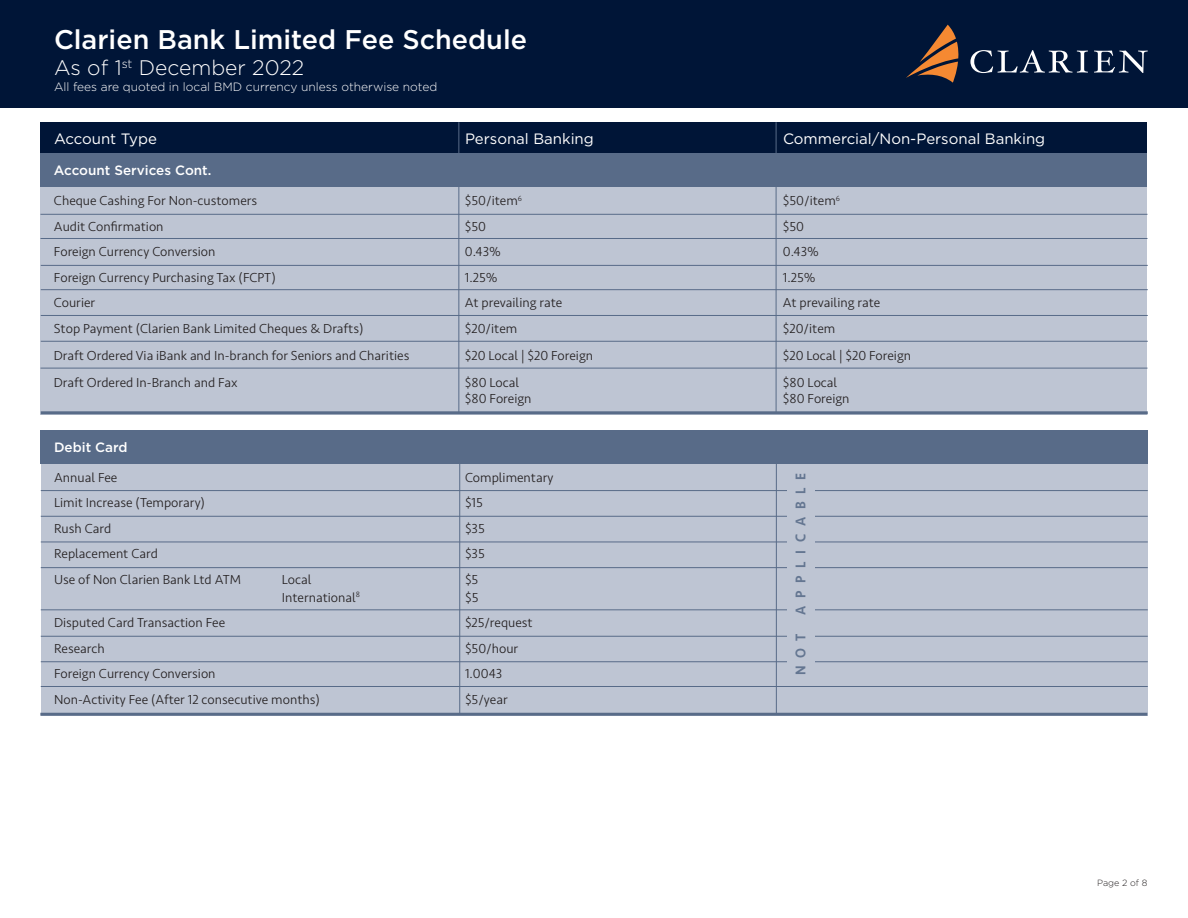
<style>
.page{position:relative;width:1188px;height:918px;background:#fff}
.page>*{position:absolute;margin:0;border:0;box-sizing:border-box;transform-origin:0 0}
.t1{font:500 27px "Gotham";color:#fff}
.t2{font:300 21px "Gotham";color:#fff}
.t3{font:15px "Gotham";color:#fff}
.t4{font:500 14.7px "Seravek";letter-spacing:.58em;color:#647691;scale:.91 1}
.t5{font:300 13.5px "Seravek";color:#231f20}
.t6{font:500 13.5px "Gotham";color:#fff}
.t7{font:300 12px "Gotham";color:#fff}
.t8{font:300 9px "Gotham";color:#231f20}
</style>
<div class="page">
<div style="left:0;top:0;width:1188px;height:107px;background:#001537"></div>
<svg style="left:906px;top:25px;width:53px;height:58px"></svg>
<svg style="left:970px;top:50px;width:118px;height:23px"></svg>
<svg style="left:1094px;top:51px;width:54px;height:22px"></svg>
<div style="left:40px;top:122px;width:1107px;height:34px;background:#001537"></div>
<div style="left:40px;top:154px;width:1107px;height:260px;background:#bec5d3"></div>
<hr style="left:40px;top:214px;width:1107px;height:1px;background:#586b88">
<div style="left:40px;top:154px;width:1107px;height:33px;background:#586b88"></div>
<hr style="left:458px;top:122px;width:1px;height:291px;background:#586b88">
<hr style="left:776px;top:122px;width:1px;height:291px;background:#586b88">
<hr style="left:40px;top:238px;width:1108px;height:1px;background:#586b88">
<hr style="left:41px;top:289px;width:1107px;height:1px;background:#586b88">
<hr style="left:41px;top:265px;width:1107px;height:1px;background:#586b88">
<hr style="left:41px;top:315px;width:1107px;height:1px;background:#586b88">
<hr style="left:41px;top:341px;width:1107px;height:1px;background:#586b88">
<hr style="left:40px;top:368px;width:1108px;height:1px;background:#586b88">
<hr style="left:41px;top:411px;width:1107px;height:3px;background:#586b88">
<div style="left:41px;top:430px;width:1107px;height:286px;background:#bec5d3"></div>
<div style="left:41px;top:430px;width:1107px;height:34px;background:#586b88"></div>
<hr style="left:41px;top:490px;width:1107px;height:1px;background:#586b88">
<hr style="left:41px;top:516px;width:1107px;height:1px;background:#586b88">
<hr style="left:41px;top:542px;width:1107px;height:1px;background:#586b88">
<hr style="left:41px;top:567px;width:1107px;height:1px;background:#586b88">
<hr style="left:41px;top:610px;width:1107px;height:1px;background:#586b88">
<hr style="left:41px;top:636px;width:1107px;height:1px;background:#586b88">
<hr style="left:41px;top:661px;width:1107px;height:1px;background:#586b88">
<hr style="left:41px;top:686px;width:1107px;height:1px;background:#586b88">
<div style="left:787px;top:469px;width:28px;height:212px;background:#bec5d3"></div>
<hr style="left:459px;top:430px;width:1px;height:284px;background:#586b88">
<hr style="left:776px;top:434px;width:1px;height:280px;background:#586b88">
<hr style="left:40px;top:713px;width:1107px;height:3px;background:#586b88">
<p class="t1" style="left:54px;top:22px;width:475px">Clarien Bank Limited Fee Schedule</p>
<p class="t2" style="left:54px;top:54px;width:252px">As of 1<sup>st</sup> December 2022</p>
<p class="t7" style="left:54px;top:79px;width:385px">All fees are quoted in local BMD currency unless otherwise noted</p>
<p class="t3" style="left:54px;top:129px;width:105px">Account Type</p>
<p class="t3" style="left:465px;top:129px;width:130px">Personal Banking</p>
<p class="t3" style="left:783px;top:129px;width:264px">Commercial/Non-Personal Banking</p>
<p class="t6" style="left:54px;top:161px;width:159px">Account Services Cont.</p>
<p class="t5" style="left:54px;top:193px;width:205px">Cheque Cashing For Non-customers</p>
<p class="t5" style="left:465px;top:193px;width:59px">$50/item<sup>6</sup></p>
<p class="t5" style="left:783px;top:193px;width:59px">$50/item<sup>6</sup></p>
<p class="t5" style="left:54px;top:218px;width:111px">Audit Confirmation</p>
<p class="t5" style="left:465px;top:218px;width:23px">$50</p>
<p class="t5" style="left:783px;top:218px;width:23px">$50</p>
<p class="t5" style="left:54px;top:244px;width:163px">Foreign Currency Conversion</p>
<p class="t5" style="left:465px;top:244px;width:38px">0.43%</p>
<p class="t5" style="left:783px;top:244px;width:38px">0.43%</p>
<p class="t5" style="left:54px;top:269px;width:224px">Foreign Currency Purchasing Tax (FCPT)</p>
<p class="t5" style="left:465px;top:269px;width:34px">1.25%</p>
<p class="t5" style="left:783px;top:269px;width:34px">1.25%</p>
<p class="t5" style="left:54px;top:295px;width:43px">Courier</p>
<p class="t5" style="left:465px;top:295px;width:99px">At prevailing rate</p>
<p class="t5" style="left:783px;top:295px;width:99px">At prevailing rate</p>
<p class="t5" style="left:54px;top:320px;width:311px">Stop Payment (Clarien Bank Limited Cheques &amp; Drafts)</p>
<p class="t5" style="left:465px;top:320px;width:54px">$20/item</p>
<p class="t5" style="left:783px;top:320px;width:54px">$20/item</p>
<p class="t5" style="left:54px;top:347px;width:357px">Draft Ordered Via iBank and In-branch for Seniors and Charities</p>
<p class="t5" style="left:465px;top:347px;width:130px">$20 Local | $20 Foreign</p>
<p class="t5" style="left:783px;top:347px;width:130px">$20 Local | $20 Foreign</p>
<p class="t5" style="left:54px;top:374px;width:185px">Draft Ordered In-Branch and Fax</p>
<p class="t5" style="left:465px;top:374px;width:56px">$80 Local</p>
<p class="t5" style="left:783px;top:374px;width:56px">$80 Local</p>
<p class="t5" style="left:465px;top:391px;width:68px">$80 Foreign</p>
<p class="t5" style="left:783px;top:391px;width:68px">$80 Foreign</p>
<p class="t6" style="left:54px;top:438px;width:75px">Debit Card</p>
<p class="t5" style="left:54px;top:469px;width:65px">Annual Fee</p>
<p class="t5" style="left:465px;top:469px;width:90px">Complimentary</p>
<p class="t5" style="left:54px;top:495px;width:153px">Limit Increase (Temporary)</p>
<p class="t5" style="left:465px;top:495px;width:19px">$15</p>
<p class="t5" style="left:54px;top:520px;width:59px">Rush Card</p>
<p class="t5" style="left:465px;top:520px;width:21px">$35</p>
<p class="t5" style="left:54px;top:546px;width:105px">Replacement Card</p>
<p class="t5" style="left:465px;top:546px;width:21px">$35</p>
<p class="t5" style="left:54px;top:571px;width:188px">Use of Non Clarien Bank Ltd ATM</p>
<p class="t5" style="left:282px;top:571px;width:31px">Local</p>
<p class="t5" style="left:465px;top:571px;width:15px">$5</p>
<p class="t5" style="left:282px;top:589px;width:80px">International<sup>8</sup></p>
<p class="t5" style="left:465px;top:589px;width:15px">$5</p>
<p class="t5" style="left:54px;top:615px;width:173px">Disputed Card Transaction Fee</p>
<p class="t5" style="left:465px;top:615px;width:69px">$25/request</p>
<p class="t5" style="left:54px;top:640px;width:52px">Research</p>
<p class="t5" style="left:465px;top:640px;width:55px">$50/hour</p>
<p class="t5" style="left:54px;top:666px;width:163px">Foreign Currency Conversion</p>
<p class="t5" style="left:465px;top:666px;width:39px">1.0043</p>
<p class="t5" style="left:54px;top:691px;width:267px">Non-Activity Fee (After 12 consecutive months)</p>
<p class="t5" style="left:465px;top:691px;width:44px">$5/year</p>
<p class="t4" style="left:791px;top:675px;width:224px;rotate:-90deg">NOT APPLICABLE</p>
<p class="t8" style="left:1097px;top:877px;width:52px">Page 2 of 8</p>
</div>
